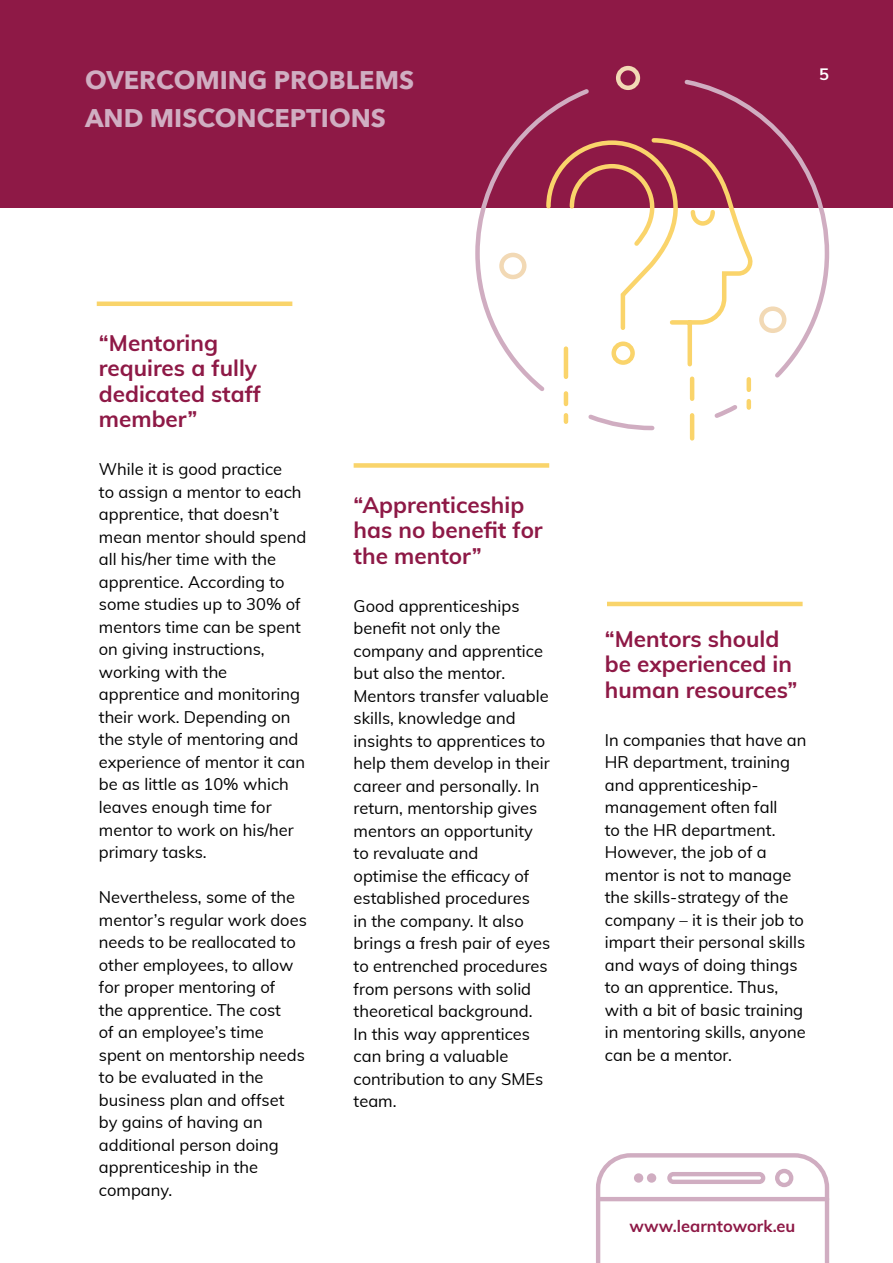
<style>
.page{position:relative;width:893px;height:1263px;background:#fff}
.page>*{position:absolute;margin:0;border:0;box-sizing:border-box;transform-origin:0 0}
.t1{font:700 25.5px/37.5px "Avenir Next";color:#d0aec2}
.t2{font:700 22.5px/25.5px "Muli";color:#8e1946}
.t3{font:16.5px/22.5px "Muli";color:#000}
.t4{font:700 16.5px "Muli";color:#8e1946}
.t5{font:700 16.5px "Muli";color:#fff}
</style>
<div class="page">
<div style="left:0;top:0;width:893px;height:207px;background:#8e1946"></div>
<hr style="left:607px;top:602px;width:196px;height:4px;background:#f9d46b">
<div style="left:97px;top:301px;width:195px;height:5px;background:#f9d46b"></div>
<div style="left:616px;top:66px;width:24px;height:24px;border:4px solid #f2d9b5;border-radius:50%"></div>
<svg style="left:473px;top:77px;width:358px;height:289px"></svg>
<svg style="left:497px;top:208px;width:292px;height:233px"></svg>
<div style="left:354px;top:463px;width:195px;height:5px;background:#f9d46b"></div>
<svg style="left:596px;top:1153px;width:233px;height:110px"></svg>
<div style="left:647px;top:1173px;width:9px;height:10px;background:#d0adc1;border-radius:50%"></div>
<div style="left:634px;top:1173px;width:9px;height:10px;background:#d0adc1;border-radius:50%"></div>
<h1 class="t1" style="left:85px;top:61px;width:331px">OVERCOMING PROBLEMS<br>AND MISCONCEPTIONS</h1>
<p class="t5" style="left:819px;top:62px;width:11px">5</p>
<h2 class="t2" style="left:99px;top:329px;width:164px">“Mentoring requires a fully dedicated staff member”</h2>
<p class="t3" style="left:99px;top:457px;width:209px">While it is good practice<br>to assign a mentor to each apprentice, that doesn’t mean mentor should spend all his/her time with the apprentice. According to some studies up to 30% of mentors time can be spent on giving instructions, working with the apprentice and monitoring their work. Depending on the style of mentoring and experience of mentor it can be as little as 10% which leaves enough time for mentor to work on his/her primary tasks.</p>
<p class="t3" style="left:99px;top:885px;width:209px">Nevertheless, some of the mentor’s regular work does needs to be reallocated to other employees, to allow for proper mentoring of<br>the apprentice. The cost<br>of an employee’s time spent on mentorship needs to be evaluated in the business plan and offset by gains of having an additional person doing apprenticeship in the company.</p>
<h2 class="t2" style="left:354px;top:491px;width:191px">“Apprenticeship has no benefit for the mentor”</h2>
<p class="t3" style="left:354px;top:594px;width:198px">Good apprenticeships benefit not only the company and apprentice but also the mentor.<br>Mentors transfer valuable skills, knowledge and insights to apprentices to help them develop in their career and personally. In return, mentorship gives mentors an opportunity to revaluate and<br>optimise the efficacy of established procedures<br>in the company. It also brings a fresh pair of eyes to entrenched procedures from persons with solid theoretical background.<br>In this way apprentices can bring a valuable contribution to any SMEs team.</p>
<h2 class="t2" style="left:605px;top:625px;width:194px">“Mentors should be experienced in human resources”</h2>
<p class="t3" style="left:605px;top:728px;width:203px">In companies that have an<br>HR department, training and apprenticeship&shy;management often fall<br>to the HR department.<br>However, the job of a mentor is not to manage the skills-strategy of the company – it is their job to impart their personal skills and ways of doing things to an apprentice. Thus, with a bit of basic training in mentoring skills, anyone can be a mentor.</p>
<p class="t4" style="left:630px;top:1214px;width:167px">www.learntowork.eu</p>
</div>
